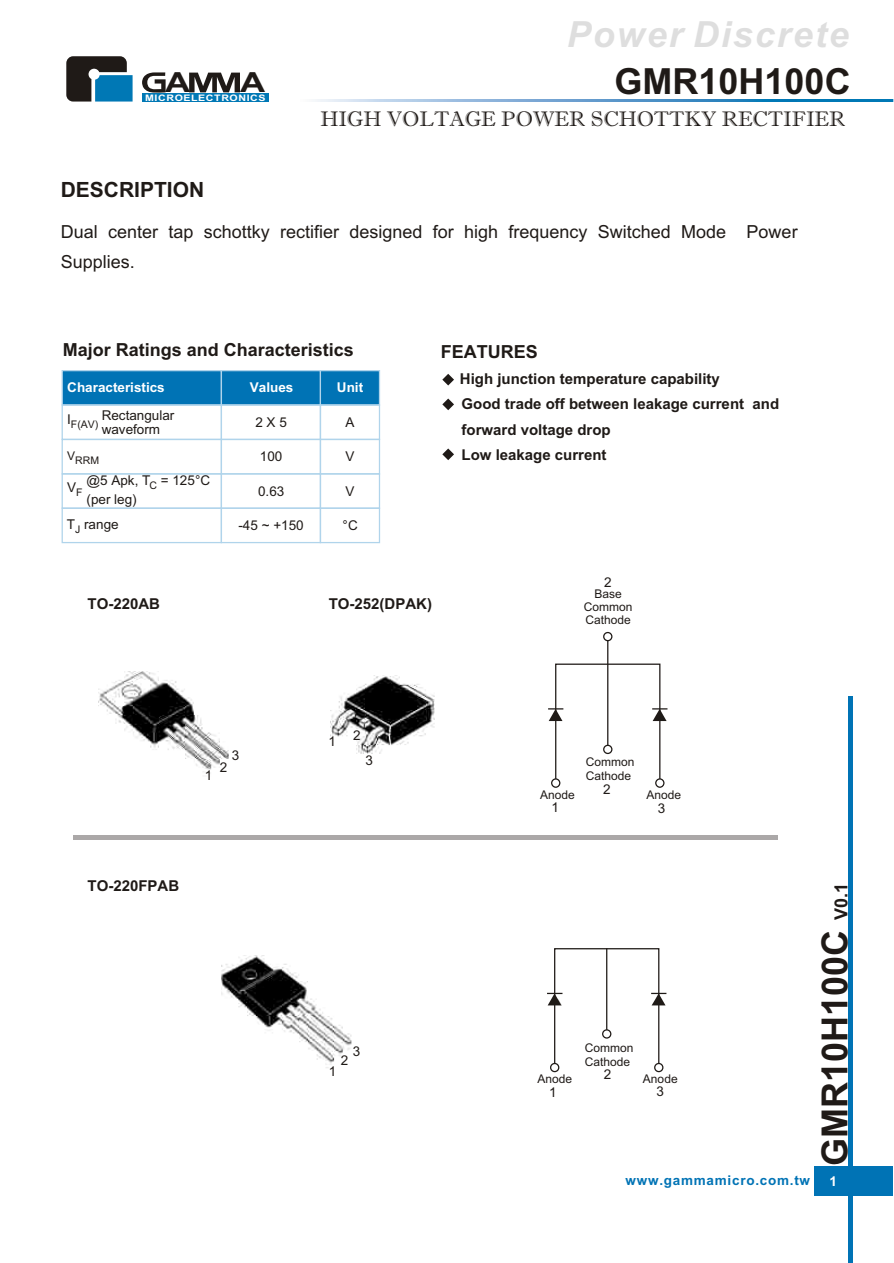
<style>
.page{position:relative;width:894px;height:1263px;background:#fff}
.page>*{position:absolute;margin:0;border:0;box-sizing:border-box;transform-origin:0 0}
.t1{font:700 36px "Arial CE";color:#1f1a17}
.t2{font:italic 700 36px "Arial";letter-spacing:.055em;color:#dedede}
.t3{font:700 27.75px "Arial";color:#1f1a17;scale:1.26 1}
.t4{font:21px "Imprint MT Shadow";color:#1f1a17}
.t5{font:700 21px "Arial CE";color:#1f1a17}
.t6{font:18px/30.2px "Arial CE";color:#1f1a17}
.t7{font:700 18px "Arial CE";color:#1f1a17}
.t8{font:700 15px/25.2px "Arial CE";color:#1f1a17}
.t9{font:13.5px/14.4px "Arial CE";color:#1f1a17}
.t10{font:700 13.5px "Arial CE";color:#fff}
.t11{font:700 13.5px "Arial CE";letter-spacing:.055em;color:#0073b5}
.t12{font:12px/13.4px "Arial CE";color:#1f1a17}
.t13{font:10.5px "Arial CE";color:#1f1a17}
.t14{font:700 9px "Arial CE";letter-spacing:.055em;color:#fff;scale:1.19 1}
.s1{font-size:18px}
</style>
<div class="page">
<div style="left:62px;top:370px;width:160px;height:36px;background:#0073b5;border:1px solid #b0d4eb"></div>
<div style="left:221px;top:370px;width:100px;height:36px;background:#0073b5;border:1px solid #b0d4eb"></div>
<div style="left:320px;top:370px;width:60px;height:36px;background:#0073b5;border:1px solid #b0d4eb"></div>
<div style="left:62px;top:404px;width:160px;height:36px;border:1px solid #b0d4eb"></div>
<div style="left:221px;top:404px;width:100px;height:36px;border:1px solid #b0d4eb"></div>
<div style="left:320px;top:404px;width:60px;height:36px;border:1px solid #b0d4eb"></div>
<div style="left:62px;top:439px;width:160px;height:36px;border:1px solid #b0d4eb"></div>
<div style="left:221px;top:439px;width:100px;height:36px;border:1px solid #b0d4eb"></div>
<div style="left:320px;top:439px;width:60px;height:36px;border:1px solid #b0d4eb"></div>
<div style="left:62px;top:473px;width:160px;height:36px;border:1px solid #b0d4eb"></div>
<div style="left:221px;top:473px;width:100px;height:36px;border:1px solid #b0d4eb"></div>
<div style="left:320px;top:473px;width:60px;height:36px;border:1px solid #b0d4eb"></div>
<div style="left:62px;top:508px;width:160px;height:35px;border:1px solid #b0d4eb"></div>
<div style="left:221px;top:508px;width:100px;height:35px;border:1px solid #b0d4eb"></div>
<div style="left:320px;top:508px;width:60px;height:35px;border:1px solid #b0d4eb"></div>
<div style="left:555px;top:664px;width:105px;height:116px;border:1px solid #1f1a17"></div>
<hr style="left:607px;top:640px;width:1px;height:105px;background:#1f1a17">
<div style="left:603px;top:632px;width:9px;height:9px;border:1px solid #1f1a17;border-radius:50%"></div>
<div style="left:551px;top:778px;width:9px;height:10px;border:1px solid #1f1a17;border-radius:50%"></div>
<div style="left:655px;top:778px;width:10px;height:10px;border:1px solid #1f1a17;border-radius:50%"></div>
<div style="left:603px;top:745px;width:9px;height:9px;border:1px solid #1f1a17;border-radius:50%"></div>
<svg style="left:548px;top:708px;width:15px;height:13px"></svg>
<svg style="left:652px;top:708px;width:16px;height:13px"></svg>
<div style="left:554px;top:948px;width:105px;height:116px;border:1px solid #1f1a17"></div>
<hr style="left:606px;top:948px;width:1px;height:82px;background:#1f1a17">
<div style="left:550px;top:1063px;width:9px;height:9px;border:1px solid #1f1a17;border-radius:50%"></div>
<div style="left:654px;top:1063px;width:9px;height:9px;border:1px solid #1f1a17;border-radius:50%"></div>
<div style="left:602px;top:1029px;width:9px;height:10px;border:1px solid #1f1a17;border-radius:50%"></div>
<svg style="left:547px;top:993px;width:15px;height:12px"></svg>
<svg style="left:651px;top:993px;width:15px;height:12px"></svg>
<img style="left:221px;top:956px;width:131px;height:112px">
<img style="left:98px;top:672px;width:131px;height:102px">
<hr style="left:73px;top:835px;width:705px;height:4px;background:#aba8a8">
<img style="left:330px;top:676px;width:105px;height:78px">
<div style="left:814px;top:1166px;width:79px;height:30px;background:#0073b5"></div>
<div style="left:848px;top:697px;width:5px;height:566px;background:#0073b5"></div>
<svg style="left:442px;top:374px;width:12px;height:12px"></svg>
<svg style="left:442px;top:399px;width:12px;height:11px"></svg>
<svg style="left:442px;top:448px;width:12px;height:12px"></svg>
<svg style="left:66px;top:56px;width:67px;height:46px;background:#375b6c"></svg>
<svg style="left:142px;top:72px;width:24px;height:21px"></svg>
<svg style="left:189px;top:73px;width:51px;height:19px"></svg>
<div style="left:142px;top:93px;width:126px;height:9px;background:#0078b5"></div>
<hr style="left:797px;top:99px;width:96px;height:3px;background:#0078b5">
<img style="left:315px;top:99px;width:482px;height:3px">
<h1 class="t2" style="left:567px;top:21px;width:284px">Power Discrete</h1>
<h2 class="t3" style="left:165px;top:72px;width:21px">A</h2>
<h2 class="t3" style="left:240px;top:72px;width:21px">A</h2>
<h1 class="t1" style="left:615px;top:68px;width:238px">GMR10H100C</h1>
<p class="t14" style="left:145px;top:94px;width:103px">MICROELECTRONICS</p>
<h3 class="t4" style="left:320px;top:111px;width:526px">HIGH VOLTAGE POWER SCHOTTKY RECTIFIER</h3>
<h3 class="t5" style="left:61px;top:182px;width:145px">DESCRIPTION</h3>
<p class="t6" style="left:61px;top:219px;width:738px">Dual center tap schottky rectifier designed for high frequency Switched Mode Power<br>Supplies.</p>
<p class="t7" style="left:63px;top:343px;width:293px">Major Ratings and Characteristics</p>
<p class="t10" style="left:67px;top:382px;width:99px">Characteristics</p>
<p class="t10" style="left:250px;top:382px;width:45px">Values</p>
<p class="t10" style="left:337px;top:382px;width:28px">Unit</p>
<p class="t13" style="left:67px;top:421px;width:33px"><sup>I</sup>F(AV)</p>
<p class="t9" style="left:102px;top:409px;width:74px">Rectangular waveform</p>
<p class="t13" style="left:67px;top:456px;width:33px"><sup>V</sup>RRM</p>
<p class="t9" style="left:67px;top:482px;width:17px">V<sub>F</sub></p>
<p class="t9" style="left:87px;top:472px;width:125px;line-height:18.6px">@5 Apk, T<sub>C</sub> = 125°C (per leg)</p>
<p class="t9" style="left:67px;top:518px;width:53px">T range</p>
<p class="t9" style="left:255px;top:416px;width:33px">2 X 5</p>
<p class="t9" style="left:260px;top:451px;width:24px">100</p>
<p class="t9" style="left:345px;top:416px;width:11px">A</p>
<p class="t9" style="left:346px;top:451px;width:11px">V</p>
<p class="t9" style="left:346px;top:485px;width:11px">V</p>
<p class="t9" style="left:343px;top:520px;width:17px">°C</p>
<p class="t9" style="left:258px;top:485px;width:28px">0.63</p>
<p class="t9" style="left:239px;top:519px;width:67px">-45 ~ +150</p>
<p class="t13" style="left:75px;top:525px;width:7px">J</p>
<p class="t7" style="left:441px;top:345px;width:99px">FEATURES</p>
<p class="t8" style="left:460px;top:368px;width:321px">High junction temperature capability<br>Good trade off between leakage current and forward voltage drop<br>Low leakage current</p>
<p class="t8" style="left:88px;top:592px;width:74px">TO-220AB</p>
<p class="t8" style="left:329px;top:592px;width:105px">TO-252(DPAK)</p>
<p class="t9" style="left:604px;top:576px;width:9px">2</p>
<p class="t12" style="left:584px;top:588px;width:50px;text-align:center">Base<br>Common<br>Cathode</p>
<p class="t9" style="left:205px;top:769px;width:9px">1</p>
<p class="t9" style="left:232px;top:749px;width:9px">3</p>
<p class="t9" style="left:220px;top:762px;width:9px">2</p>
<p class="t8" style="left:88px;top:875px;width:93px">TO-220FPAB</p>
<p class="t9" style="left:328px;top:735px;width:9px">1</p>
<p class="t9" style="left:353px;top:729px;width:9px">2</p>
<p class="t9" style="left:366px;top:754px;width:9px">3</p>
<p class="t9" style="left:353px;top:1045px;width:9px">3</p>
<p class="t9" style="left:341px;top:1054px;width:9px">2</p>
<p class="t9" style="left:329px;top:1065px;width:9px">1</p>
<p class="t12" style="left:540px;top:789px;width:36px">Anode</p>
<p class="t9" style="left:552px;top:801px;width:9px">1</p>
<p class="t12" style="left:586px;top:756px;width:50px">Common<br>Cathode</p>
<p class="t9" style="left:603px;top:784px;width:9px">2</p>
<p class="t12" style="left:646px;top:789px;width:36px">Anode</p>
<p class="t9" style="left:658px;top:803px;width:9px">3</p>
<p class="t12" style="left:537px;top:1073px;width:36px">Anode</p>
<p class="t9" style="left:549px;top:1086px;width:9px">1</p>
<p class="t12" style="left:585px;top:1042px;width:50px">Common<br>Cathode</p>
<p class="t9" style="left:604px;top:1068px;width:9px">2</p>
<p class="t12" style="left:643px;top:1073px;width:36px">Anode</p>
<p class="t9" style="left:657px;top:1086px;width:9px">3</p>
<h1 class="t1" style="left:821px;top:1166px;width:285px;rotate:-90deg">GMR10H100C <span class="s1">V0.1</span></h1>
<p class="t11" style="left:626px;top:1175px;width:186px">www.gammamicro.com.tw</p>
<p class="t10" style="left:830px;top:1176px;width:9px">1</p>
</div>
